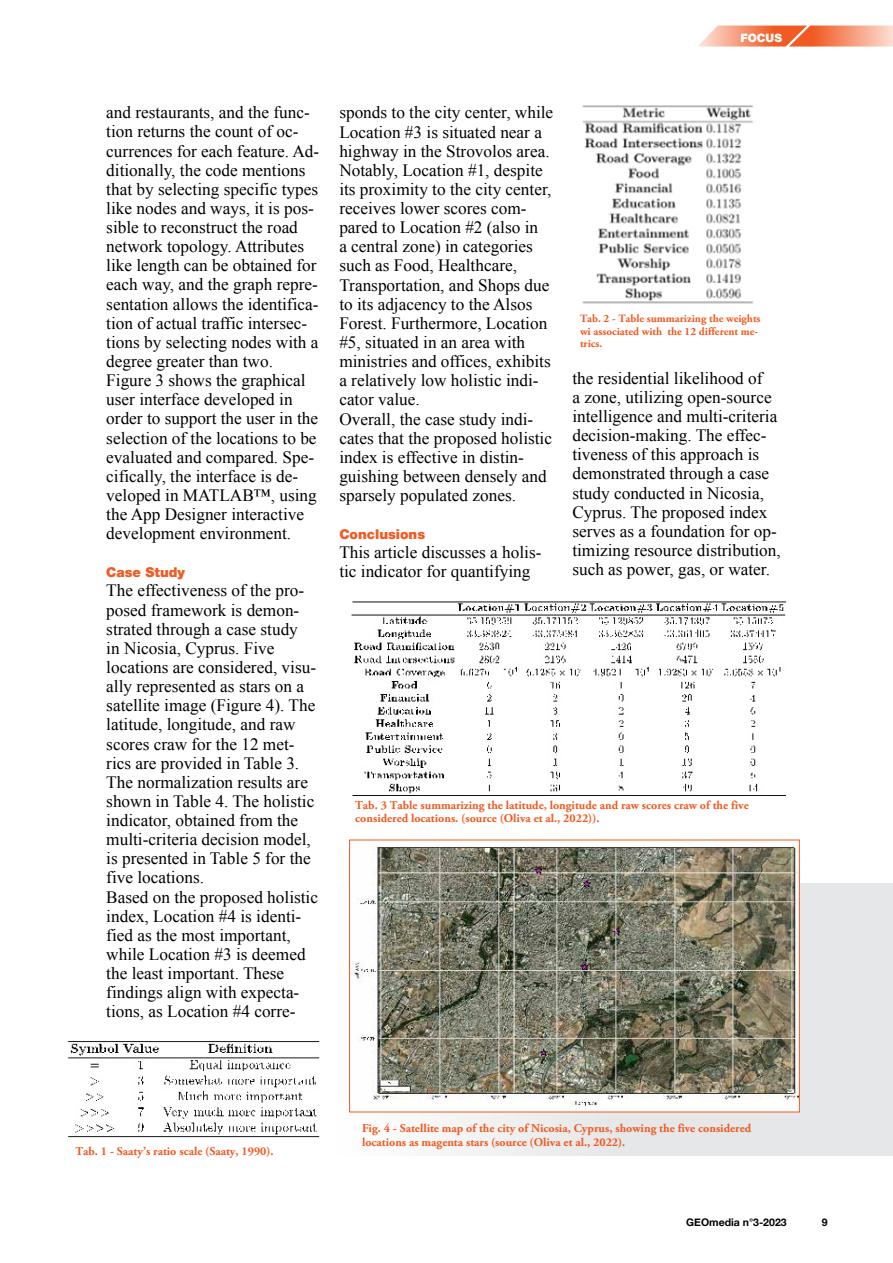
<style>
.page{position:relative;width:893px;height:1263px;background:#fff}
.page>*{position:absolute;margin:0;border:0;box-sizing:border-box;transform-origin:0 0}
.t1{font:17.25px/19.2px "Times New Roman";color:#000}
.t2{font:900 13.5px "Helvetica Neue";color:#f15a22}
.t3{font:700 12px/13.5px "Adobe Garamond Pro";color:#f15a22}
.t4{font:900 11.55px "Helvetica Neue";color:#fff}
.t5{font:700 11.1px/12.6px "Adobe Garamond Pro";color:#f15a22}
.t6{font:700 10.5px "Helvetica Neue";color:#000}
</style>
<div class="page">
<svg style="left:698px;top:26px;width:195px;height:21px;background:#f59875"></svg>
<div style="left:336px;top:883px;width:557px;height:272px;background:linear-gradient(to right,#f9f5f3,#e1e0e1)"></div>
<img style="left:351px;top:846px;width:446px;height:264px">
<img style="left:68px;top:1041px;width:252px;height:96px">
<img style="left:582px;top:105px;width:172px;height:199px">
<img style="left:351px;top:601px;width:436px;height:195px">
<p class="t4" style="left:740px;top:31px;width:43px">FOCUS</p>
<p class="t1" style="left:106px;top:103px;width:215px">and restaurants, and the func&shy;tion returns the count of oc&shy;currences for each feature. Ad&shy;ditionally, the code mentions that by selecting specific types like nodes and ways, it is pos&shy;sible to reconstruct the road network topology. Attributes like length can be obtained for each way, and the graph repre&shy;sentation allows the identifica&shy;tion of actual traffic intersec&shy;tions by selecting nodes with a degree greater than two.<br>Figure 3 shows the graphical user interface developed in order to support the user in the selection of the locations to be evaluated and compared. Spe&shy;cifically, the interface is de&shy;veloped in MATLAB™, using the App Designer interactive development environment.</p>
<p class="t2" style="left:106px;top:564px;width:80px">Case Study</p>
<p class="t1" style="left:106px;top:581px;width:213px">The effectiveness of the pro&shy;posed framework is demon&shy;strated through a case study<br>in Nicosia, Cyprus. Five locations are considered, visu&shy;ally represented as stars on a satellite image (Figure 4). The latitude, longitude, and raw scores craw for the 12 met&shy;rics are provided in Table 3.<br>The normalization results are shown in Table 4. The holistic indicator, obtained from the multi-criteria decision model, is presented in Table 5 for the five locations.<br>Based on the proposed holistic index, Location #4 is identi&shy;fied as the most important, while Location #3 is deemed the least important. These findings align with expecta&shy;tions, as Location #4 corre-</p>
<p class="t1" style="left:339px;top:103px;width:215px">sponds to the city center, while<br>Location #3 is situated near a highway in the Strovolos area.<br>Notably, Location #1, despite its proximity to the city center, receives lower scores com&shy;pared to Location #2 (also in<br>a central zone) in categories such as Food, Healthcare,<br>Transportation, and Shops due to its adjacency to the Alsos<br>Forest. Furthermore, Location #5, situated in an area with ministries and offices, exhibits a relatively low holistic indi&shy;cator value.<br>Overall, the case study indi&shy;cates that the proposed holistic index is effective in distin&shy;guishing between densely and sparsely populated zones.</p>
<p class="t2" style="left:339px;top:526px;width:87px">Conclusions</p>
<p class="t1" style="left:339px;top:542px;width:204px">This article discusses a holis&shy;tic indicator for quantifying</p>
<p class="t5" style="left:580px;top:313px;width:182px">Tab. 2 - Table summarizing the weights wi associated with the 12 different me&shy;trics.</p>
<p class="t1" style="left:572px;top:368px;width:210px">the residential likelihood of<br>a zone, utilizing open-source intelligence and multi-criteria decision-making. The effec&shy;tiveness of this approach is demonstrated through a case study conducted in Nicosia,<br>Cyprus. The proposed index serves as a foundation for op&shy;timizing resource distribution, such as power, gas, or water.</p>
<p class="t3" style="left:355px;top:798px;width:395px">Tab. 3 Table summarizing the latitude, longitude and raw scores craw of the five considered locations. (source (Oliva et al., 2022)).</p>
<p class="t3" style="left:75px;top:1145px;width:200px">Tab. 1 - Saaty’s ratio scale (Saaty, 1990).</p>
<p class="t3" style="left:362px;top:1122px;width:391px">Fig. 4 - Satellite map of the city of Nicosia, Cyprus, showing the five considered locations as magenta stars (source (Oliva et al., 2022).</p>
<p class="t6" style="left:686px;top:1214px;width:102px">GEOmedia n°3-2023</p>
<p class="t6" style="left:822px;top:1214px;width:7px">9</p>
</div>
